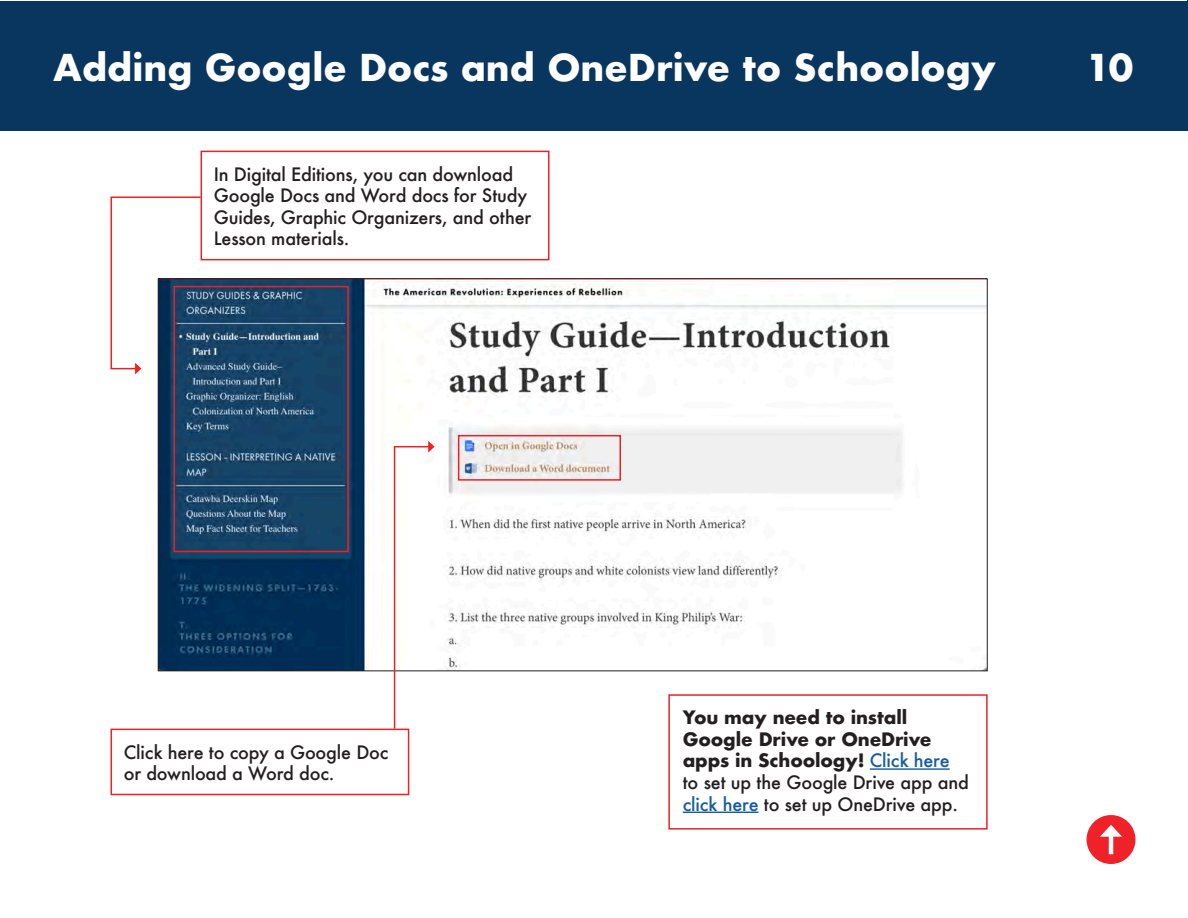
<style>
.page{position:relative;width:1188px;height:918px;background:#fff}
.page>*{position:absolute;margin:0;border:0;box-sizing:border-box;transform-origin:0 0}
.t1{font:700 36px "Futura";color:#fff}
.t2{font:500 18px/21.6px "Futura";letter-spacing:-.01em;color:#231f20}
.t3{font:700 18px/21.6px "Futura";letter-spacing:-.01em;color:#231f20}
.s1{font-weight:500;color:#175d9e}
.s2{font-weight:500}
</style>
<div class="page">
<div style="left:0;top:1px;width:1188px;height:130px;background:#08365f"></div>
<hr style="left:1187px;top:0;width:1px;height:130px;background:#08365f">
<div style="left:1087px;top:815px;width:49px;height:49px;background:#ee2228;border-radius:50%"></div>
<hr style="left:1109px;top:833px;width:4px;height:21px;background:#fff">
<svg style="left:1100px;top:825px;width:22px;height:12px"></svg>
<hr style="left:111px;top:196px;width:90px;height:2px;background:#ee2026">
<img style="left:160px;top:280px;width:826px;height:389px">
<div style="left:458px;top:435px;width:163px;height:46px;border:2px solid #ee2026"></div>
<div style="left:201px;top:151px;width:348px;height:109px;border:2px solid #ee2026"></div>
<div style="left:174px;top:286px;width:175px;height:266px;border:2px solid #ee2026"></div>
<div style="left:111px;top:729px;width:298px;height:66px;border:2px solid #ee2026"></div>
<hr style="left:870px;top:768px;width:80px;height:2px;background:#175d9e">
<hr style="left:683px;top:812px;width:75px;height:1px;background:#175d9e">
<div style="left:668px;top:694px;width:320px;height:136px;border:2px solid #ee2026"></div>
<hr style="left:111px;top:198px;width:1px;height:171px;background:#ee2026">
<svg style="left:111px;top:363px;width:30px;height:11px"></svg>
<hr style="left:394px;top:447px;width:1px;height:282px;background:#ee2026">
<hr style="left:394px;top:446px;width:35px;height:1px;background:#ee2026">
<svg style="left:428px;top:441px;width:7px;height:12px"></svg>
<p class="t1" style="left:53px;top:41px;width:944px">Adding Google Docs and OneDrive to Schoology</p>
<p class="t1" style="left:1086px;top:41px;width:49px">10</p>
<p class="t2" style="left:214px;top:163px;width:319px">In Digital Editions, you can download<br>Google Docs and Word docs for Study<br>Guides, Graphic Organizers, and other<br>Lesson materials.</p>
<p class="t2" style="left:124px;top:741px;width:266px">Click here to copy a Google Doc or download a Word doc.</p>
<p class="t3" style="left:683px;top:707px;width:288px">You may need to install<br>Google Drive or OneDrive apps in Schoology! <span class="s1">Click here </span><span class="s2">to set up the Google Drive app and </span><span class="s1">click here</span> <span class="s2">to set up OneDrive app.</span></p>
</div>
